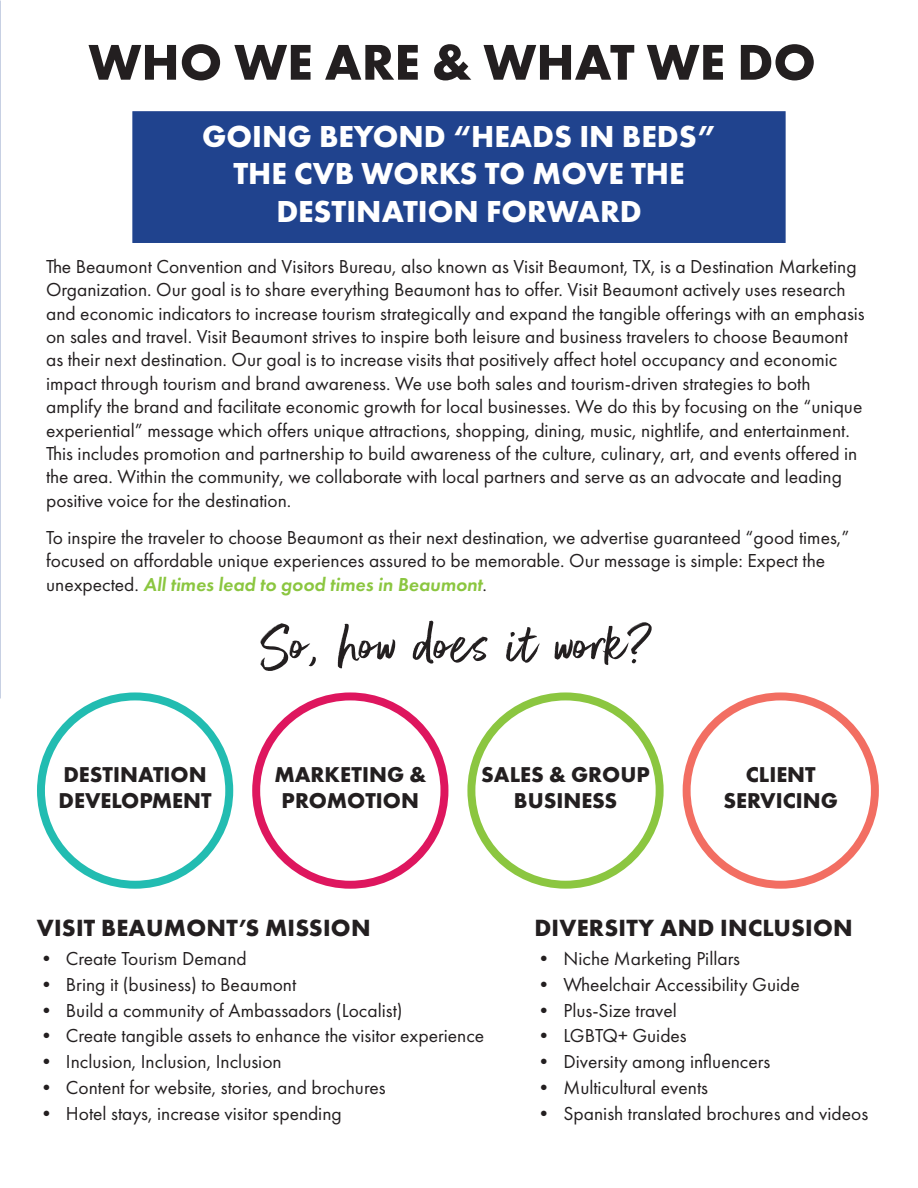
<style>
.page{position:relative;width:918px;height:1188px;background:#fff}
.page>*{position:absolute;margin:0;border:0;box-sizing:border-box;transform-origin:0 0}
.t1{font:61.8px "Better Times";letter-spacing:.025em;color:#231f20}
.t2{font:700 52.05px "Futura PT";color:#231f20}
.t3{font:700 31.5px "Futura PT";color:#fff}
.t4{font:700 24.3px "Futura PT";letter-spacing:.01em;color:#231f20}
.t5{font:700 22.35px/26.7px "Futura PT";color:#231f20;text-align:center}
.t6{font:19.5px/23.4px "Futura PT";color:#231f20}
.s1{font-weight:600;font-style:italic;color:#8bc640}
</style>
<div class="page">
<div style="left:132px;top:111px;width:654px;height:132px;background:#20438e;border:1px solid #20438e"></div>
<div style="left:37px;top:692px;width:196px;height:197px;border:8px solid #22bcb1;border-radius:50%"></div>
<div style="left:252px;top:692px;width:196px;height:197px;border:8px solid #de165e;border-radius:50%"></div>
<div style="left:467px;top:692px;width:197px;height:197px;border:8px solid #8bc640;border-radius:50%"></div>
<div style="left:683px;top:692px;width:196px;height:197px;border:8px solid #f26e62;border-radius:50%"></div>
<p class="t2" style="left:89px;top:29px;width:729px">WHO WE ARE &amp; WHAT WE DO</p>
<p class="t3" style="left:202px;top:116px;width:515px">GOING BEYOND “HEADS IN BEDS”</p>
<p class="t3" style="left:233px;top:154px;width:453px">THE CVB WORKS TO MOVE THE</p>
<p class="t3" style="left:276px;top:191px;width:367px">DESTINATION FORWARD</p>
<p class="t6" style="left:46px;top:255px;width:820px">The Beaumont Convention and Visitors Bureau, also known as Visit Beaumont, TX, is a Destination Marketing Organization. Our goal is to share everything Beaumont has to offer. Visit Beaumont actively uses research and economic indicators to increase tourism strategically and expand the tangible offerings with an emphasis on sales and travel. Visit Beaumont strives to inspire both leisure and business travelers to choose Beaumont as their next destination. Our goal is to increase visits that positively affect hotel occupancy and economic impact through tourism and brand awareness. We use both sales and tourism-driven strategies to both amplify the brand and facilitate economic growth for local businesses. We do this by focusing on the “unique experiential” message which offers unique attractions, shopping, dining, music, nightlife, and entertainment.<br>This includes promotion and partnership to build awareness of the culture, culinary, art, and events offered in the area. Within the community, we collaborate with local partners and serve as an advocate and leading positive voice for the destination.</p>
<p class="t6" style="left:46px;top:525px;width:805px">To inspire the traveler to choose Beaumont as their next destination, we advertise guaranteed “good times,” focused on affordable unique experiences assured to be memorable. Our message is simple: Expect the unexpected. <span class="s1">All times lead to good times in Beaumont</span>.</p>
<p class="t5" style="left:64px;top:760px;width:145px">DESTINATION</p>
<p class="t5" style="left:59px;top:787px;width:154px">DEVELOPMENT</p>
<p class="t1" style="left:259px;top:611px;width:395px">So, how does it work?</p>
<p class="t5" style="left:274px;top:760px;width:153px">MARKETING &amp;</p>
<p class="t5" style="left:282px;top:787px;width:139px">PROMOTION</p>
<p class="t5" style="left:481px;top:760px;width:170px">SALES &amp; GROUP<br>BUSINESS</p>
<p class="t5" style="left:746px;top:760px;width:71px">CLIENT</p>
<p class="t5" style="left:723px;top:787px;width:116px">SERVICING</p>
<p class="t4" style="left:37px;top:912px;width:335px">VISIT BEAUMONT’S MISSION</p>
<p class="t6" style="left:37px;top:946px;width:212px">• Create Tourism Demand</p>
<p class="t6" style="left:37px;top:972px;width:261px">• Bring it (business) to Beaumont</p>
<p class="t6" style="left:37px;top:998px;width:367px">• Build a community of Ambassadors (Localist)</p>
<p class="t6" style="left:37px;top:1024px;width:449px">• Create tangible assets to enhance the visitor experience</p>
<p class="t6" style="left:37px;top:1050px;width:247px">• Inclusion, Inclusion, Inclusion</p>
<p class="t6" style="left:37px;top:1076px;width:350px">• Content for website, stories, and brochures</p>
<p class="t6" style="left:37px;top:1102px;width:307px">• Hotel stays, increase visitor spending</p>
<p class="t4" style="left:534px;top:913px;width:320px">DIVERSITY AND INCLUSION</p>
<p class="t6" style="left:534px;top:946px;width:207px">• Niche Marketing Pillars</p>
<p class="t6" style="left:534px;top:972px;width:267px">• Wheelchair Accessibility Guide</p>
<p class="t6" style="left:534px;top:998px;width:144px">• Plus-Size travel</p>
<p class="t6" style="left:534px;top:1024px;width:154px">• LGBTQ+ Guides</p>
<p class="t6" style="left:534px;top:1050px;width:237px">• Diversity among influencers</p>
<p class="t6" style="left:534px;top:1076px;width:175px">• Multicultural events</p>
<p class="t6" style="left:534px;top:1102px;width:336px">• Spanish translated brochures and videos</p>
</div>
